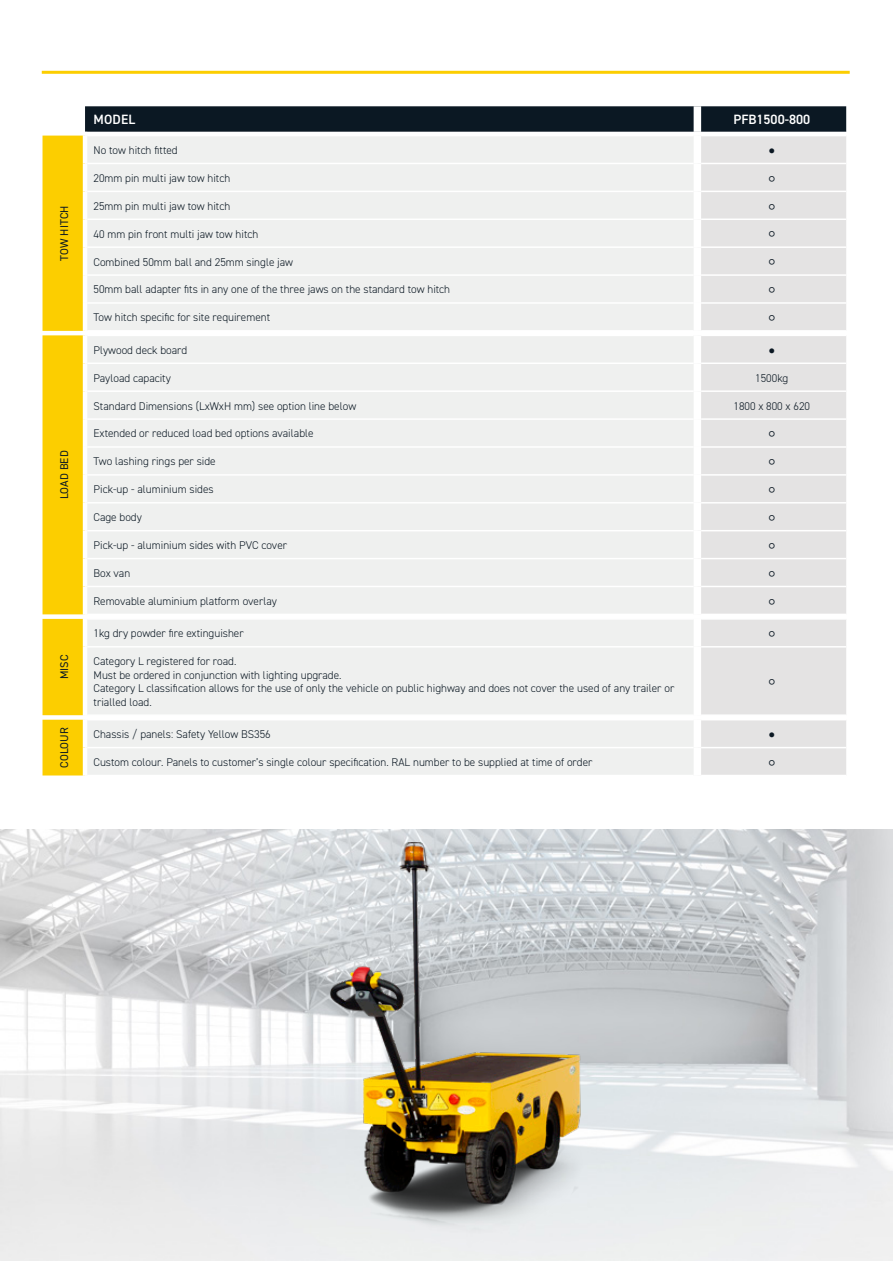
<style>
.page{position:relative;width:893px;height:1263px;background:#fff}
.page>*{position:absolute;margin:0;border:0;box-sizing:border-box;transform-origin:0 0}
.t1{font:600 13.5px "DIN2014";color:#fff}
.t2{font:300 11.25px/13.5px "DIN2014";color:#0b1823}
.t3{font:11.25px "DIN2014";letter-spacing:.01em;color:#0b1823}
.t4{font:11.25px "Calibri";color:#0b1823}
</style>
<div class="page">
<hr style="left:42px;top:71px;width:808px;height:3px;background:#fcce00">
<img style="left:0;top:829px;width:893px;height:431px">
<svg style="left:43px;top:106px;width:803px;height:670px"></svg>
<div style="left:694px;top:106px;width:7px;height:26px;background:#fff"></div>
<img style="left:64px;top:842px;width:801px;height:405px">
<p class="t3" style="left:57px;top:261px;width:57px;rotate:-90deg">TOW HITCH</p>
<p class="t3" style="left:57px;top:499px;width:50px;rotate:-90deg">LOAD BED</p>
<p class="t3" style="left:57px;top:679px;width:26px;rotate:-90deg">MISC</p>
<p class="t1" style="left:94px;top:111px;width:43px">MODEL</p>
<p class="t1" style="left:733px;top:111px;width:78px">PFB1500-800</p>
<p class="t2" style="left:94px;top:143px;width:86px">No tow hitch fitted</p>
<p class="t4" style="left:768px;top:142px;width:8px">●</p>
<p class="t2" style="left:94px;top:171px;width:138px">20mm pin multi jaw tow hitch</p>
<p class="t4" style="left:769px;top:170px;width:8px">○</p>
<p class="t2" style="left:94px;top:199px;width:138px">25mm pin multi jaw tow hitch</p>
<p class="t4" style="left:769px;top:198px;width:8px">○</p>
<p class="t2" style="left:94px;top:227px;width:166px">40 mm pin front multi jaw tow hitch</p>
<p class="t4" style="left:769px;top:226px;width:8px">○</p>
<p class="t2" style="left:94px;top:255px;width:201px">Combined 50mm ball and 25mm single jaw</p>
<p class="t4" style="left:769px;top:254px;width:8px">○</p>
<p class="t2" style="left:94px;top:283px;width:358px">50mm ball adapter fits in any one of the three jaws on the standard tow hitch</p>
<p class="t4" style="left:769px;top:282px;width:8px">○</p>
<p class="t2" style="left:94px;top:311px;width:178px">Tow hitch specific for site requirement</p>
<p class="t4" style="left:769px;top:310px;width:8px">○</p>
<p class="t2" style="left:94px;top:343px;width:95px">Plywood deck board</p>
<p class="t4" style="left:768px;top:342px;width:8px">●</p>
<p class="t2" style="left:94px;top:371px;width:79px">Payload capacity</p>
<p class="t2" style="left:755px;top:371px;width:35px">1500kg</p>
<p class="t2" style="left:94px;top:399px;width:264px">Standard Dimensions (LxWxH mm) see option line below</p>
<p class="t2" style="left:733px;top:399px;width:78px">1800 x 800 x 620</p>
<p class="t2" style="left:94px;top:427px;width:222px">Extended or reduced load bed options available</p>
<p class="t4" style="left:769px;top:426px;width:8px">○</p>
<p class="t2" style="left:94px;top:455px;width:124px">Two lashing rings per side</p>
<p class="t4" style="left:769px;top:454px;width:8px">○</p>
<p class="t2" style="left:94px;top:483px;width:122px">Pick-up - aluminium sides</p>
<p class="t4" style="left:769px;top:481px;width:8px">○</p>
<p class="t2" style="left:94px;top:510px;width:50px">Cage body</p>
<p class="t4" style="left:769px;top:509px;width:8px">○</p>
<p class="t2" style="left:94px;top:538px;width:195px">Pick-up - aluminium sides with PVC cover</p>
<p class="t4" style="left:769px;top:537px;width:8px">○</p>
<p class="t2" style="left:94px;top:566px;width:38px">Box van</p>
<p class="t4" style="left:769px;top:565px;width:8px">○</p>
<p class="t2" style="left:94px;top:594px;width:185px">Removable aluminium platform overlay</p>
<p class="t4" style="left:769px;top:593px;width:8px">○</p>
<p class="t2" style="left:94px;top:627px;width:152px">1kg dry powder fire extinguisher</p>
<p class="t4" style="left:769px;top:625px;width:8px">○</p>
<p class="t2" style="left:94px;top:654px;width:144px">Category L registered for road.</p>
<p class="t2" style="left:94px;top:668px;width:582px">Must be ordered in conjunction with lighting upgrade.<br>Category L classification allows for the use of only the vehicle on public highway and does not cover the used of any trailer or trialled load.</p>
<p class="t4" style="left:769px;top:674px;width:8px">○</p>
<p class="t3" style="left:57px;top:768px;width:42px;rotate:-90deg">COLOUR</p>
<p class="t2" style="left:94px;top:727px;width:179px">Chassis / panels: Safety Yellow BS356</p>
<p class="t4" style="left:768px;top:726px;width:8px">●</p>
<p class="t2" style="left:94px;top:755px;width:500px">Custom colour. Panels to customer’s single colour specification. RAL number to be supplied at time of order</p>
<p class="t4" style="left:769px;top:754px;width:8px">○</p>
</div>
